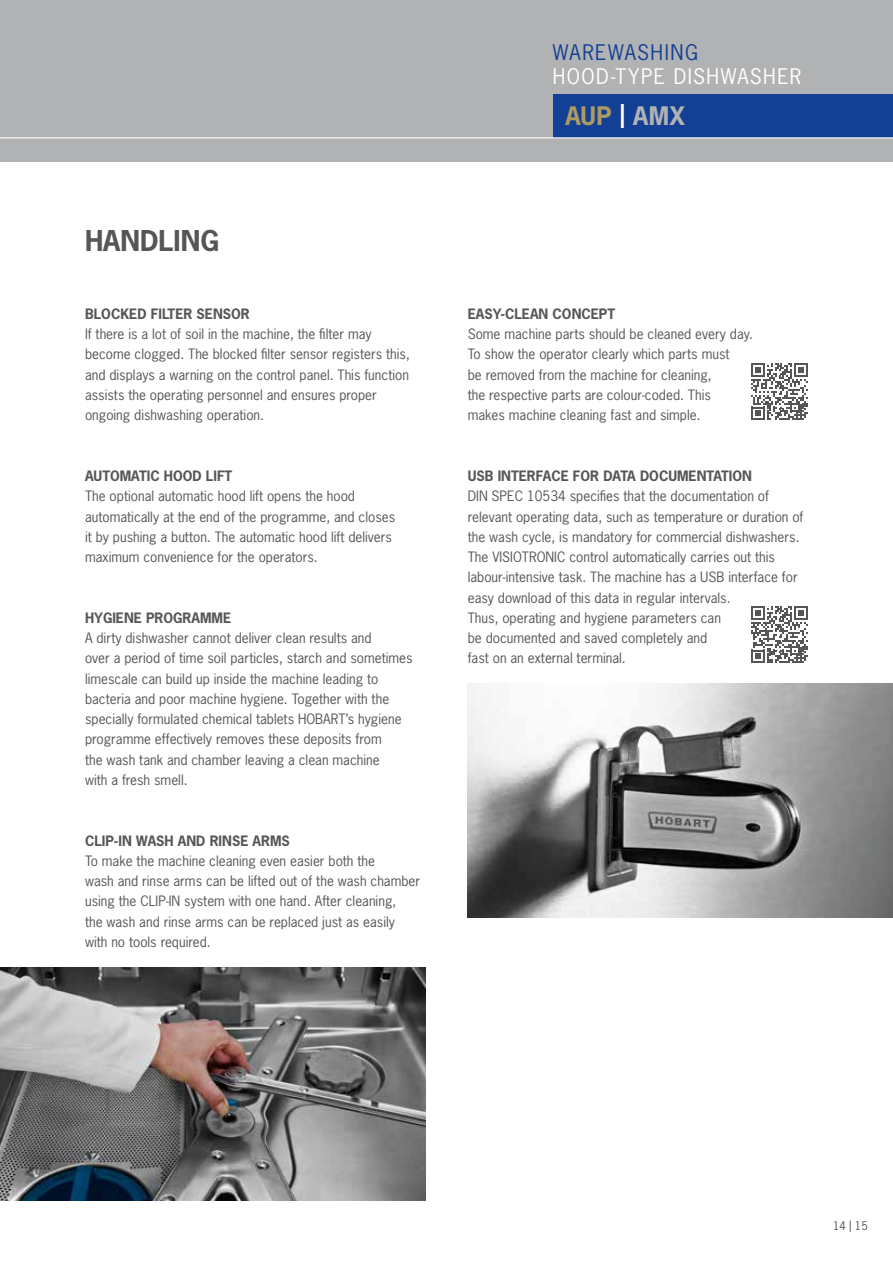
<style>
.page{position:relative;width:893px;height:1263px;background:#fff}
.page>*{position:absolute;margin:0;border:0;box-sizing:border-box;transform-origin:0 0}
.t1{font:700 27px "News Gothic";color:#565656}
.t2{font:700 24px "News Gothic";letter-spacing:.01em;color:#ae9a63}
.t3{font:20.25px "News Gothic";letter-spacing:.07em;color:#fff}
.t4{font:20.25px "News Gothic";letter-spacing:.07em;color:#134094}
.t5{font:13.5px/20.2px "News Gothic";color:#565656}
.t6{font:700 13.5px "News Gothic";color:#565656}
.t7{font:11.25px "News Gothic";color:#565656}
.s1{color:#fff}
.s2{color:#b1b2b3}
</style>
<div class="page">
<div style="left:0;top:0;width:893px;height:162px;background:#b1b2b3"></div>
<div style="left:553px;top:94px;width:340px;height:43px;background:#134094"></div>
<hr style="left:0;top:137px;width:893px;height:1px;background:#fff">
<img style="left:0;top:967px;width:425px;height:234px">
<svg style="left:751px;top:363px;width:57px;height:57px"></svg>
<img style="left:468px;top:683px;width:425px;height:234px">
<svg style="left:751px;top:606px;width:57px;height:57px"></svg>
<h1 class="t1" style="left:85px;top:223px;width:136px">HANDLING</h1>
<p class="t6" style="left:85px;top:305px;width:166px">BLOCKED FILTER SENSOR</p>
<p class="t5" style="left:85px;top:324px;width:326px">If there is a lot of soil in the machine, the filter may become clogged. The blocked filter sensor registers this, and displays a warning on the control panel. This function assists the operating personnel and ensures proper ongoing dishwashing operation.</p>
<p class="t6" style="left:85px;top:467px;width:149px">AUTOMATIC HOOD LIFT</p>
<p class="t5" style="left:85px;top:486px;width:312px">The optional automatic hood lift opens the hood automatically at the end of the programme, and closes it by pushing a button. The automatic hood lift delivers maximum convenience for the operators.</p>
<p class="t6" style="left:85px;top:609px;width:148px">HYGIENE PROGRAMME</p>
<p class="t5" style="left:85px;top:628px;width:329px">A dirty dishwasher cannot deliver clean results and<br>over a period of time soil particles, starch and sometimes limescale can build up inside the machine leading to bacteria and poor machine hygiene. Together with the specially formulated chemical tablets HOBART’s hygiene programme effectively removes these deposits from<br>the wash tank and chamber leaving a clean machine<br>with a fresh smell.</p>
<p class="t6" style="left:85px;top:831px;width:206px">CLIP-IN WASH AND RINSE ARMS</p>
<p class="t5" style="left:85px;top:850px;width:337px">To make the machine cleaning even easier both the<br>wash and rinse arms can be lifted out of the wash chamber using the CLIP-IN system with one hand. After cleaning,<br>the wash and rinse arms can be replaced just as easily with no tools required.</p>
<h3 class="t4" style="left:553px;top:39px;width:147px">WAREWASHING</h3>
<h3 class="t3" style="left:553px;top:64px;width:250px">HOOD-TYPE DISHWASHER</h3>
<h2 class="t2" style="left:566px;top:100px;width:121px">AUP <span class="s1">|</span> <span class="s2">AMX</span></h2>
<p class="t6" style="left:468px;top:305px;width:149px">EASY-CLEAN CONCEPT</p>
<p class="t5" style="left:468px;top:324px;width:287px">Some machine parts should be cleaned every day.<br>To show the operator clearly which parts must<br>be removed from the machine for cleaning,<br>the respective parts are colour-coded. This<br>makes machine cleaning fast and simple.</p>
<p class="t6" style="left:468px;top:467px;width:286px">USB INTERFACE FOR DATA DOCUMENTATION</p>
<p class="t5" style="left:468px;top:486px;width:337px">DIN SPEC 10534 specifies that the documentation of relevant operating data, such as temperature or duration of the wash cycle, is mandatory for commercial dishwashers.<br>The VISIOTRONIC control automatically carries out this labour-intensive task. The machine has a USB interface for easy download of this data in regular intervals.<br>Thus, operating and hygiene parameters can<br>be documented and saved completely and<br>fast on an external terminal.</p>
<p class="t7" style="left:833px;top:1219px;width:36px">14 | 15</p>
</div>
